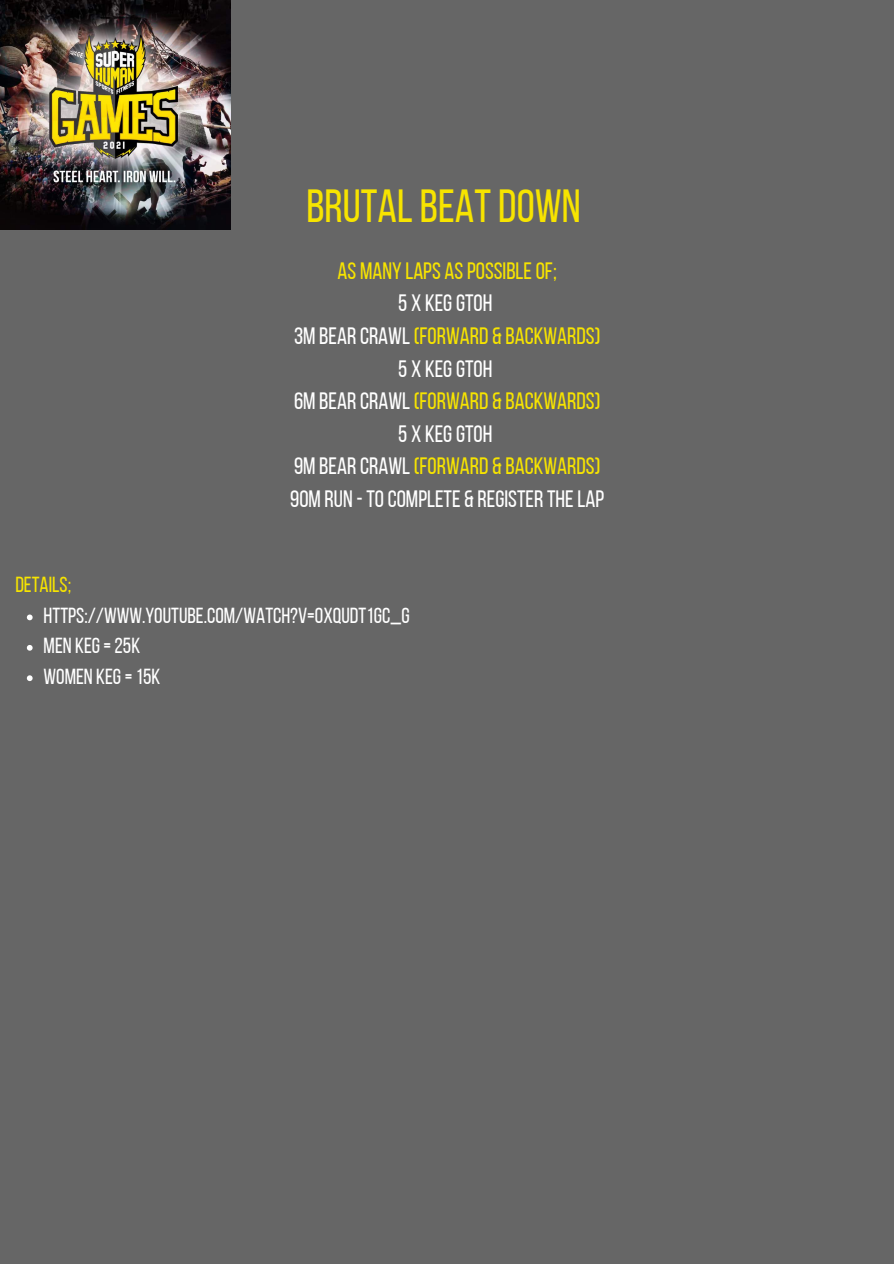
<style>
.page{position:relative;width:894px;height:1264px;background:#fff}
.page>*{position:absolute;margin:0;border:0;box-sizing:border-box;transform-origin:0 0}
.t1{font:46.35px "Bebas Neue";color:#f7e400}
.t2{font:23.7px/32.5px "Bebas Neue";color:#fff;text-align:center}
.t3{font:23.7px "Bebas Neue";color:#f7e400}
.t4{font:21.75px/30.5px "Bebas Neue";color:#fff}
.t5{font:21.75px "Bebas Neue";color:#f7e400}
.s1{color:#f7e400}
</style>
<div class="page">
<div style="left:0;top:0;width:893px;height:1263px;background:#666"></div>
<svg style="left:27px;top:614px;width:6px;height:6px"></svg>
<svg style="left:27px;top:645px;width:6px;height:5px"></svg>
<svg style="left:27px;top:675px;width:6px;height:6px"></svg>
<img style="left:1px;top:0;width:230px;height:230px">
<h1 class="t1" style="left:306px;top:187px;width:276px">BRUTALBEATDOWN</h1>
<p class="t5" style="left:15px;top:576px;width:57px">DETAILS;</p>
<p class="t3" style="left:337px;top:261px;width:221px">AS MANY LAPS ASPOSSIBLEOF;</p>
<p class="t2" style="left:290px;top:289px;width:315px">5 X KEGGTOH<br>3M BEARCRAWL<span class="s1">(FORWARD &amp; BACKWARDS)<br></span>5 X KEGGTOH<br>6M BEARCRAWL<span class="s1">(FORWARD &amp; BACKWARDS)<br></span>5 X KEGGTOH<br>9M BEARCRAWL<span class="s1">(FORWARD &amp; BACKWARDS)<br></span>90M RUN -TOCOMPLETE &amp; REGISTERTHELAP</p>
<p class="t4" style="left:44px;top:602px;width:367px">HTTPS://WWW.YOUTUBE.COM/WATCH?V=0XQUDT1GC_G<br>MEN KEG=25K<br>WOMEN KEG=15K</p>
</div>
